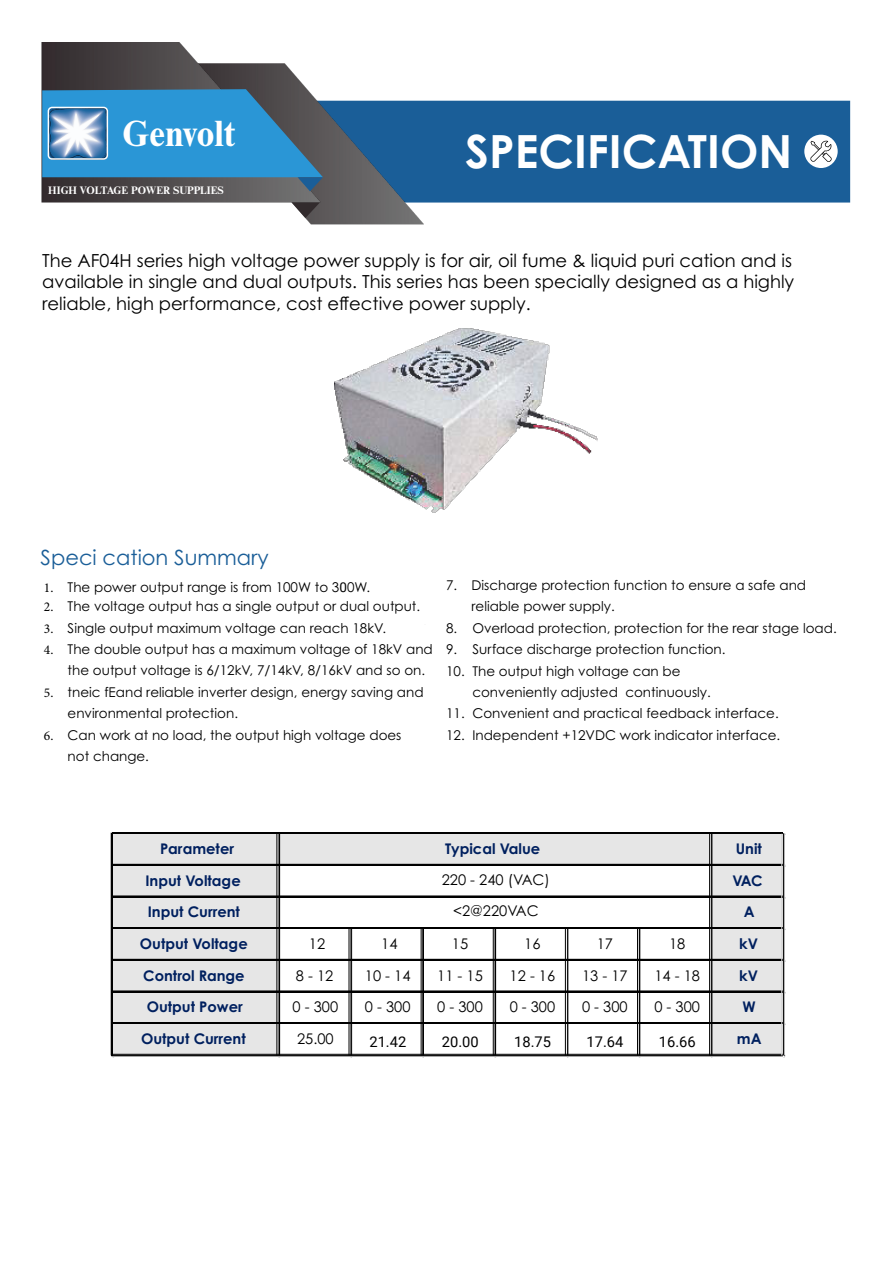
<style>
.page{position:relative;width:893px;height:1263px;background:#fff}
.page>*{position:absolute;margin:0;border:0;box-sizing:border-box;transform-origin:0 0}
.t1{font:700 45.75px "Century Gothic Pro";color:#fff}
.t2{font:700 37.8px "Nimbus Rom D";color:#fff}
.t3{font:21px "Century Gothic Pro";color:#1a5e98}
.t4{font:18px/21.5px "Century Gothic Pro";color:#000}
.t5{font:700 14.7px "Century Gothic Pro";color:#00205f}
.t6{font:14.7px/31.7px "Century Gothic Pro";color:#000;text-align:center}
.t7{font:14.7px "Roboto";color:#000}
.t8{font:13.5px/21.5px "Century Gothic Pro";color:#000}
.t9{font:700 11.25px "Nimbus Rom D";color:#fff}
.s1{font-family:"Minion Pro"}
.s2{font-family:"Roboto"}
</style>
<div class="page">
<div style="left:424px;top:101px;width:426px;height:102px;background:#1a5e98"></div>
<img style="left:305px;top:100px;width:119px;height:124px">
<img style="left:42px;top:42px;width:278px;height:161px">
<svg style="left:42px;top:89px;width:281px;height:102px;background:#4087b3"></svg>
<svg style="left:292px;top:203px;width:28px;height:15px"></svg>
<div style="left:804px;top:135px;width:34px;height:33px;background:#fff;border-radius:50%"></div>
<svg style="left:810px;top:140px;width:22px;height:22px"></svg>
<div style="left:112px;top:834px;width:669px;height:32px;background:#e6e6e6"></div>
<div style="left:112px;top:865px;width:164px;height:189px;background:#e6e6e6"></div>
<div style="left:714px;top:865px;width:67px;height:189px;background:#e6e6e6"></div>
<hr style="left:112px;top:833px;width:671px;height:1px;background:#000">
<hr style="left:112px;top:832px;width:671px;height:1px;background:#000">
<hr style="left:112px;top:864px;width:671px;height:1px;background:#000">
<hr style="left:112px;top:896px;width:671px;height:1px;background:#000">
<hr style="left:112px;top:928px;width:671px;height:1px;background:#000">
<hr style="left:112px;top:927px;width:671px;height:1px;background:#000">
<hr style="left:112px;top:959px;width:671px;height:1px;background:#000">
<hr style="left:112px;top:991px;width:671px;height:1px;background:#000">
<hr style="left:112px;top:1022px;width:671px;height:2px;background:#000">
<hr style="left:111px;top:833px;width:1px;height:222px;background:#000">
<img style="left:276px;top:834px;width:5px;height:220px">
<hr style="left:277px;top:834px;width:1px;height:221px;background:#000">
<img style="left:350px;top:929px;width:3px;height:125px">
<hr style="left:349px;top:929px;width:1px;height:126px;background:#000">
<img style="left:422px;top:929px;width:3px;height:125px">
<hr style="left:421px;top:929px;width:1px;height:126px;background:#000">
<img style="left:494px;top:929px;width:3px;height:125px">
<hr style="left:493px;top:929px;width:1px;height:126px;background:#000">
<img style="left:566px;top:929px;width:3px;height:125px">
<hr style="left:565px;top:929px;width:1px;height:126px;background:#000">
<img style="left:638px;top:929px;width:4px;height:125px">
<hr style="left:637px;top:929px;width:1px;height:126px;background:#000">
<img style="left:710px;top:834px;width:4px;height:220px">
<hr style="left:709px;top:834px;width:1px;height:221px;background:#000">
<img style="left:116px;top:1055px;width:665px;height:2px">
<hr style="left:112px;top:1054px;width:671px;height:1px;background:#000">
<img style="left:781px;top:833px;width:4px;height:221px">
<hr style="left:781px;top:834px;width:1px;height:221px;background:#d4d4d4">
<svg style="left:111px;top:1055px;width:5px;height:3px"></svg>
<svg style="left:276px;top:1055px;width:5px;height:3px"></svg>
<svg style="left:493px;top:1055px;width:5px;height:3px"></svg>
<svg style="left:565px;top:1055px;width:5px;height:3px"></svg>
<svg style="left:637px;top:1055px;width:5px;height:3px"></svg>
<svg style="left:709px;top:1055px;width:5px;height:3px"></svg>
<svg style="left:782px;top:833px;width:4px;height:4px"></svg>
<svg style="left:782px;top:864px;width:4px;height:5px"></svg>
<svg style="left:782px;top:895px;width:4px;height:5px"></svg>
<svg style="left:782px;top:927px;width:4px;height:5px"></svg>
<svg style="left:782px;top:959px;width:4px;height:5px"></svg>
<svg style="left:782px;top:990px;width:4px;height:5px"></svg>
<svg style="left:782px;top:1022px;width:4px;height:5px"></svg>
<svg style="left:781px;top:1054px;width:5px;height:4px"></svg>
<img style="left:334px;top:328px;width:264px;height:185px">
<h2 class="t2" style="left:122px;top:108px;width:114px">Genvolt</h2>
<p class="t9" style="left:48px;top:182px;width:177px">HIGH VOLTAGE POWER SUPPLIES</p>
<h1 class="t1" style="left:465px;top:123px;width:329px">SPECIFICATION</h1>
<h3 class="t4" style="left:42px;top:249px;width:754px">The AF04H series high voltage power supply is for air, oil fume &amp; liquid puri cation and is available in single and dual outputs. This series has been specially designed as a highly reliable, high performance, cost effective power supply.</h3>
<h3 class="t3" style="left:41px;top:545px;width:230px">Speci cation Summary</h3>
<p class="t8" style="left:44px;top:576px;width:328px"><span class="s1">1.</span> The power output range is from 100W to 3<span class="s2">0</span>0W.</p>
<p class="t8" style="left:44px;top:596px;width:378px"><span class="s1">2.</span> The voltage output has a single output or dual output.</p>
<p class="t8" style="left:44px;top:617px;width:344px"><span class="s1">3.</span> Single output maximum voltage can reach 18kV.</p>
<p class="t8" style="left:68px;top:638px;width:367px;text-indent:-24px"><span class="s1">4.</span> The double output has a maximum voltage of 18kV and the output voltage is 6/12kV, 7/14kV, 8/16kV and so on.</p>
<p class="t8" style="left:68px;top:681px;width:357px;text-indent:-24px"><span class="s1">5.</span> tneic fEand reliable inverter design, energy saving and environmental protection.</p>
<p class="t8" style="left:68px;top:724px;width:335px;text-indent:-24px"><span class="s1">6.</span> Can work at no load, the output high voltage does not change.</p>
<p class="t8" style="left:446px;top:724px;width:336px">12. Independent +12VDC work indicator interface.</p>
<p class="t8" style="left:472px;top:574px;width:336px;text-indent:-25px">7. Discharge protection function to ensure a safe and reliable power supply.</p>
<p class="t8" style="left:446px;top:617px;width:392px">8. Overload protection, protection for the rear stage load.</p>
<p class="t8" style="left:446px;top:638px;width:281px">9. Surface discharge protection function.</p>
<p class="t8" style="left:472px;top:660px;width:240px;text-indent:-26px">10. The output high voltage can be conveniently adjusted continuously.</p>
<p class="t8" style="left:446px;top:703px;width:334px">11. Convenient and practical feedback interface.</p>
<p class="t5" style="left:445px;top:840px;width:97px">Typical Value</p>
<p class="t6" style="left:442px;top:863px;width:110px">220 - 240 (VAC) &lt;2@220VAC</p>
<p class="t5" style="left:160px;top:840px;width:76px">Parameter</p>
<p class="t5" style="left:736px;top:840px;width:28px">Unit</p>
<p class="t5" style="left:146px;top:871px;width:97px">Input Voltage</p>
<p class="t5" style="left:732px;top:871px;width:32px">VAC</p>
<p class="t5" style="left:148px;top:903px;width:94px">Input Current</p>
<p class="t5" style="left:744px;top:903px;width:12px">A</p>
<p class="t5" style="left:140px;top:934px;width:109px">Output Voltage</p>
<p class="t6" style="left:309px;top:928px;width:18px">12</p>
<p class="t6" style="left:381px;top:928px;width:18px">14</p>
<p class="t6" style="left:452px;top:928px;width:18px">15</p>
<p class="t6" style="left:524px;top:928px;width:18px">16</p>
<p class="t6" style="left:597px;top:928px;width:18px">17</p>
<p class="t6" style="left:669px;top:928px;width:18px">18</p>
<p class="t5" style="left:739px;top:934px;width:20px">kV</p>
<p class="t5" style="left:143px;top:966px;width:103px">Control Range</p>
<p class="t6" style="left:296px;top:959px;width:39px">8 - 12</p>
<p class="t6" style="left:365px;top:959px;width:47px">10 - 14</p>
<p class="t6" style="left:437px;top:959px;width:47px">11 - 15</p>
<p class="t6" style="left:510px;top:959px;width:47px">12 - 16</p>
<p class="t6" style="left:582px;top:959px;width:47px">13 - 17</p>
<p class="t6" style="left:654px;top:959px;width:47px">14 - 18</p>
<p class="t5" style="left:739px;top:966px;width:20px">kV</p>
<p class="t5" style="left:147px;top:998px;width:98px">Output Power</p>
<p class="t6" style="left:293px;top:991px;width:47px">0 - 300</p>
<p class="t6" style="left:365px;top:991px;width:47px">0 - 300</p>
<p class="t6" style="left:437px;top:991px;width:47px">0 - 300</p>
<p class="t6" style="left:510px;top:991px;width:47px">0 - 300</p>
<p class="t6" style="left:582px;top:991px;width:47px">0 - 300</p>
<p class="t6" style="left:654px;top:991px;width:47px">0 - 300</p>
<p class="t5" style="left:743px;top:998px;width:15px">W</p>
<p class="t5" style="left:141px;top:1029px;width:106px">Output Current</p>
<p class="t6" style="left:297px;top:1023px;width:38px">25.00</p>
<p class="t7" style="left:369px;top:1031px;width:38px">21.42</p>
<p class="t7" style="left:442px;top:1031px;width:38px">20.00</p>
<p class="t7" style="left:514px;top:1031px;width:38px">18.75</p>
<p class="t7" style="left:587px;top:1031px;width:38px">17.64</p>
<p class="t7" style="left:659px;top:1031px;width:38px">16.66</p>
<p class="t5" style="left:737px;top:1029px;width:26px">mA</p>
</div>
